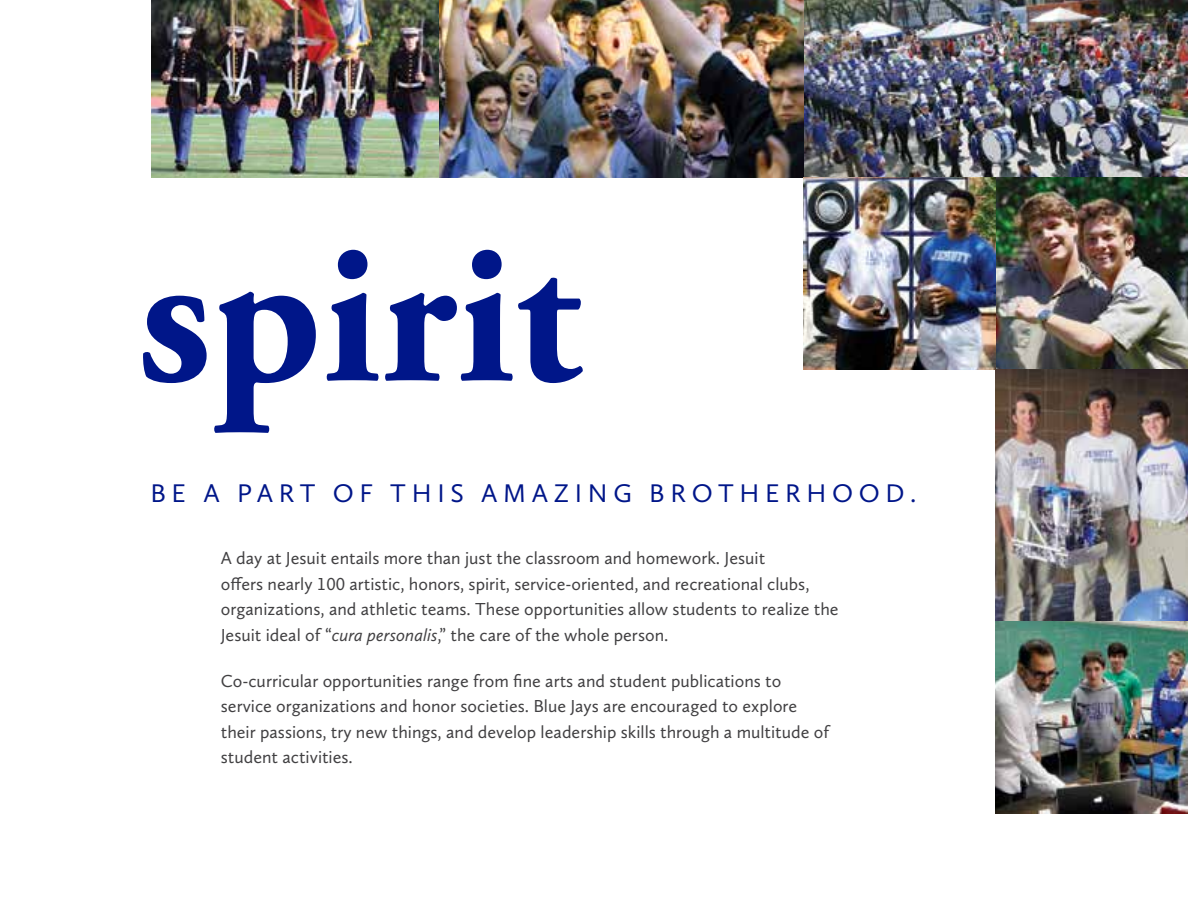
<style>
.page{position:relative;width:1188px;height:918px;background:#fff}
.page>*{position:absolute;margin:0;border:0;box-sizing:border-box;transform-origin:0 0}
.t1{font:700 204.15px "Adobe Garamond Pro";color:#001689}
.t2{font:26.4px "Calluna Sans";letter-spacing:.215em;color:#001689}
.t3{font:18px/25.5px "Calluna Sans";color:#414042}
.s1{font-style:italic}
</style>
<div class="page">
<img style="left:151px;top:0;width:1037px;height:177px">
<img style="left:996px;top:177px;width:192px;height:444px">
<img style="left:804px;top:177px;width:192px;height:192px">
<img style="left:996px;top:621px;width:192px;height:192px">
<h1 class="t1" style="left:138px;top:197px;width:444px">spirit</h1>
<h2 class="t2" style="left:150px;top:477px;width:767px">BE A PART OF THIS AMAZING BROTHERHOOD.</h2>
<p class="t3" style="left:221px;top:545px;width:619px">A day at Jesuit entails more than just the classroom and homework. Jesuit<br>offers nearly 100 artistic, honors, spirit, service-oriented, and recreational clubs, organizations, and athletic teams. These opportunities allow students to realize the Jesuit ideal of “<span class="s1">cura personalis</span>,” the care of the whole person.</p>
<p class="t3" style="left:221px;top:668px;width:610px">Co-curricular opportunities range from fine arts and student publications to service organizations and honor societies. Blue Jays are encouraged to explore their passions, try new things, and develop leadership skills through a multitude of student activities.</p>
</div>
